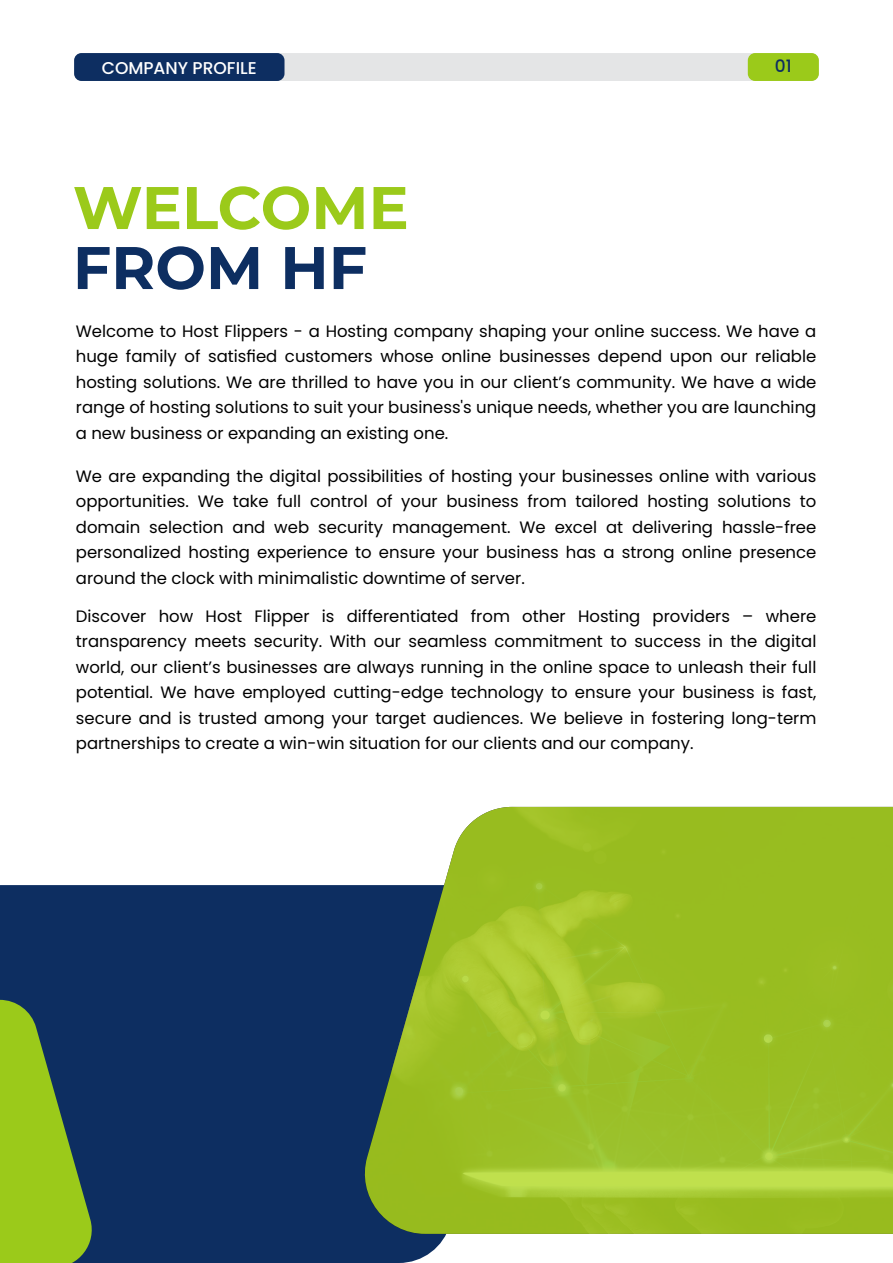
<style>
.page{position:relative;width:893px;height:1263px;background:#fff}
.page>*{position:absolute;margin:0;border:0;box-sizing:border-box;transform-origin:0 0}
.t1{font:700 60px "Montserrat";letter-spacing:-.005em;color:#9bca1a}
.t2{font:700 60px "Montserrat";color:#0d2e61}
.t3{font:500 17.1px "Poppins";color:#fff}
.t4{font:500 17.1px "Poppins";color:#0d2e61}
.t5{font:16.5px/25.5px "Poppins";color:#000;text-align:justify}
</style>
<div class="page">
<div style="left:0;top:885px;width:447px;height:378px;background:#0d2e61"></div>
<div style="left:74px;top:53px;width:745px;height:28px;background:#e4e5e6;border-radius:7px"></div>
<div style="left:74px;top:53px;width:210px;height:28px;background:#0d2e61;border-radius:7px"></div>
<div style="left:748px;top:53px;width:71px;height:28px;background:#9bca1a;border-radius:7px"></div>
<svg style="left:365px;top:807px;width:528px;height:427px;fill:#99be23"></svg>
<svg style="left:0;top:1000px;width:97px;height:263px"></svg>
<p class="t3" style="left:102px;top:58px;width:156px">COMPANY PROFILE</p>
<p class="t4" style="left:775px;top:56px;width:18px">01</p>
<h1 class="t1" style="left:73px;top:164px;width:337px">WELCOME</h1>
<h1 class="t2" style="left:73px;top:224px;width:296px">FROM HF</h1>
<p class="t5" style="left:76px;top:318px;width:742px">Welcome to Host Flippers - a Hosting company shaping your online success. We have a huge family of satisfied customers whose online businesses depend upon our reliable hosting solutions. We are thrilled to have you in our client’s community. We have a wide range of hosting solutions to suit your business's unique needs, whether you are launching a new business or expanding an existing one.</p>
<p class="t5" style="left:76px;top:463px;width:742px">We are expanding the digital possibilities of hosting your businesses online with various opportunities. We take full control of your business from tailored hosting solutions to domain selection and web security management. We excel at delivering hassle-free personalized hosting experience to ensure your business has a strong online presence around the clock with minimalistic downtime of server.</p>
<p class="t5" style="left:76px;top:603px;width:742px">Discover how Host Flipper is differentiated from other Hosting providers – where transparency meets security. With our seamless commitment to success in the digital world, our client’s businesses are always running in the online space to unleash their full potential. We have employed cutting-edge technology to ensure your business is fast, secure and is trusted among your target audiences. We believe in fostering long-term partnerships to create a win-win situation for our clients and our company.</p>
</div>
